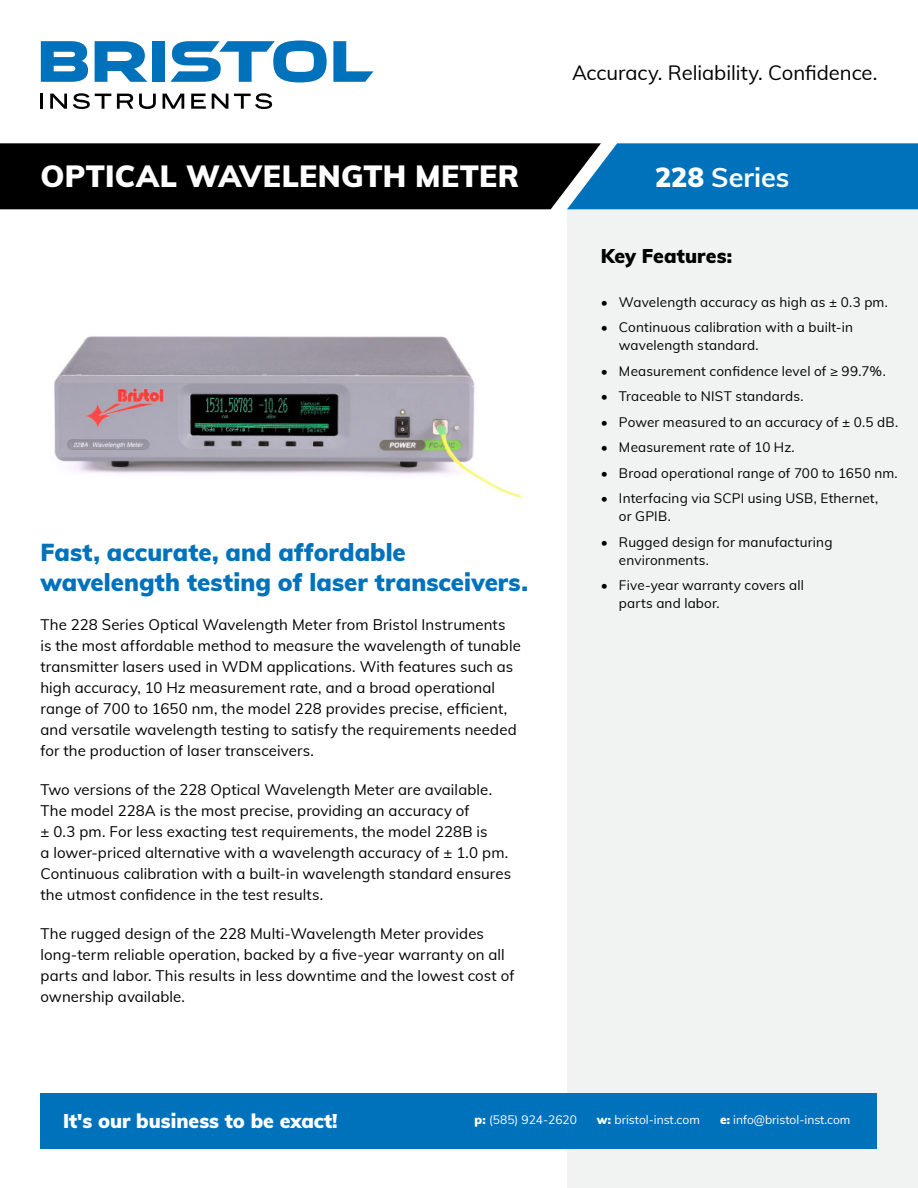
<style>
.page{position:relative;width:918px;height:1188px;background:#fff}
.page>*{position:absolute;margin:0;border:0;box-sizing:border-box;transform-origin:0 0}
.t1{font:900 30px "Muli";letter-spacing:.005em;color:#fff}
.t2{font:700 27px "Muli";color:#fff}
.t3{font:900 24px/30px "Muli";color:#0072bc}
.t4{font:20.25px "Muli";color:#000}
.t5{font:900 19.5px "Muli";color:#fff}
.t6{font:900 19.5px "Muli";letter-spacing:.005em;color:#000}
.t7{font:15px/21px "Muli";letter-spacing:.005em;color:#000}
.t8{font:13.5px/18px "Muli";letter-spacing:.01em;color:#000}
.t9{font:12px "Muli";color:#fff}
.s1{font-weight:900}
</style>
<div class="page">
<div style="left:567px;top:209px;width:351px;height:979px;background:#f1f2f2"></div>
<svg style="left:0;top:143px;width:918px;height:66px;background:#052d47"></svg>
<svg style="left:41px;top:41px;width:47px;height:41px;background:#2e8bc8"></svg>
<svg style="left:95px;top:41px;width:52px;height:41px"></svg>
<div style="left:152px;top:41px;width:13px;height:41px;background:#0072bc"></div>
<svg style="left:170px;top:40px;width:157px;height:42px"></svg>
<svg style="left:333px;top:41px;width:41px;height:41px"></svg>
<hr style="left:40px;top:94px;width:3px;height:15px;background:#000">
<svg style="left:50px;top:94px;width:17px;height:15px"></svg>
<svg style="left:73px;top:93px;width:38px;height:16px"></svg>
<svg style="left:117px;top:94px;width:16px;height:15px"></svg>
<svg style="left:139px;top:94px;width:17px;height:15px"></svg>
<svg style="left:163px;top:94px;width:21px;height:15px"></svg>
<svg style="left:191px;top:94px;width:15px;height:15px"></svg>
<svg style="left:212px;top:94px;width:16px;height:15px"></svg>
<svg style="left:234px;top:93px;width:38px;height:16px"></svg>
<div style="left:40px;top:1094px;width:838px;height:55px;background:#0072bc"></div>
<img style="left:54px;top:336px;width:467px;height:163px">
<h3 class="t4" style="left:572px;top:60px;width:307px">Accuracy. Reliability. Confidence.</h3>
<h1 class="t1" style="left:40px;top:157px;width:480px">OPTICAL WAVELENGTH METER</h1>
<h2 class="t2" style="left:655px;top:160px;width:136px"><span class="s1">228</span> Series</h2>
<h3 class="t3" style="left:40px;top:537px;width:489px">Fast, accurate, and affordable wavelength testing of laser transceivers.</h3>
<p class="t7" style="left:40px;top:614px;width:482px">The 228 Series Optical Wavelength Meter from Bristol Instruments<br>is the most affordable method to measure the wavelength of tunable transmitter lasers used in WDM applications. With features such as high accuracy, 10 Hz measurement rate, and a broad operational range of 700 to 1650 nm, the model 228 provides precise, efficient, and versatile wavelength testing to satisfy the requirements needed for the production of laser transceivers.</p>
<p class="t7" style="left:40px;top:779px;width:472px">Two versions of the 228 Optical Wavelength Meter are available.<br>The model 228A is the most precise, providing an accuracy of<br>± 0.3 pm. For less exacting test requirements, the model 228B is<br>a lower-priced alternative with a wavelength accuracy of ± 1.0 pm.<br>Continuous calibration with a built-in wavelength standard ensures the utmost confidence in the test results.</p>
<p class="t7" style="left:40px;top:923px;width:476px">The rugged design of the 228 Multi-Wavelength Meter provides long-term reliable operation, backed by a five-year warranty on all parts and labor. This results in less downtime and the lowest cost of ownership available.</p>
<h3 class="t6" style="left:601px;top:244px;width:133px">Key Features:</h3>
<p class="t8" style="left:601px;top:293px;width:288px">• Wavelength accuracy as high as ± 0.3 pm.</p>
<p class="t8" style="left:619px;top:318px;width:236px;text-indent:-18px">• Continuous calibration with a built-in wavelength standard.</p>
<p class="t8" style="left:601px;top:362px;width:286px">• Measurement confidence level of ≥ 99.7%.</p>
<p class="t8" style="left:601px;top:387px;width:204px">• Traceable to NIST standards.</p>
<p class="t8" style="left:601px;top:413px;width:299px">• Power measured to an accuracy of ± 0.5 dB.</p>
<p class="t8" style="left:601px;top:438px;width:195px">• Measurement rate of 10 Hz.</p>
<p class="t8" style="left:601px;top:464px;width:298px">• Broad operational range of 700 to 1650 nm.</p>
<p class="t8" style="left:619px;top:489px;width:261px;text-indent:-18px">• Interfacing via SCPI using USB, Ethernet, or GPIB.</p>
<p class="t8" style="left:619px;top:533px;width:215px;text-indent:-18px">• Rugged design for manufacturing environments.</p>
<p class="t8" style="left:619px;top:576px;width:186px;text-indent:-18px">• Five-year warranty covers all parts and labor.</p>
<h3 class="t5" style="left:63px;top:1108px;width:276px">It's our business to be exact!</h3>
<p class="t9" style="left:475px;top:1112px;width:104px"><span class="s1">p:</span> (585) 924-2620</p>
<p class="t9" style="left:597px;top:1112px;width:105px"><span class="s1">w:</span> bristol-inst.com</p>
<p class="t9" style="left:720px;top:1112px;width:132px"><span class="s1">e:</span> info@bristol-inst.com</p>
</div>
